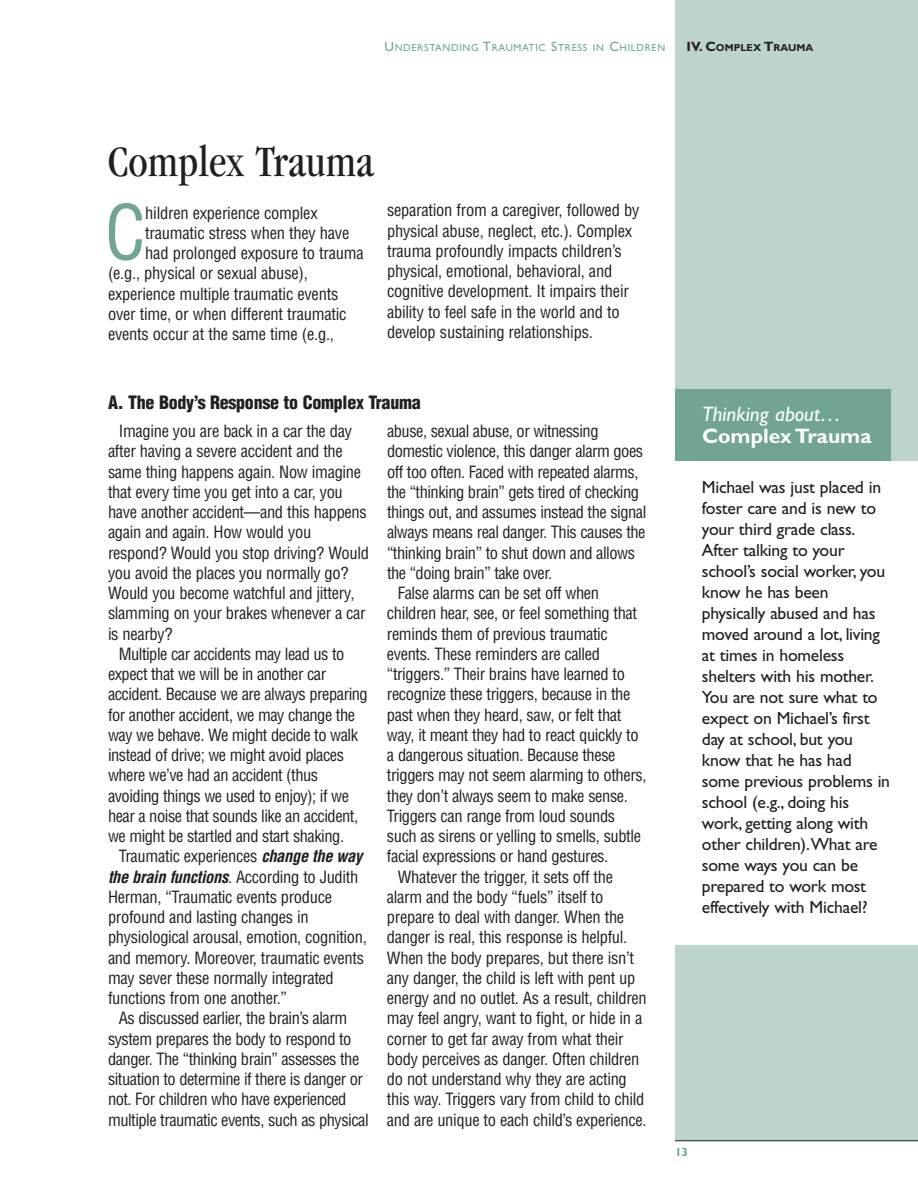
<style>
.page{position:relative;width:918px;height:1188px;background:#fff}
.page>*{position:absolute;margin:0;border:0;box-sizing:border-box;transform-origin:0 0}
.t1{font:condensed 73.65px "Helvetica";color:#71a492}
.t2{font:condensed 45px "Garamond";letter-spacing:.005em;color:#231f20}
.t3{font:italic 21px "Gill Sans";color:#fff}
.t4{font:700 21px "Gill Sans";color:#fff}
.t5{font:900 condensed 18px "Helvetica";letter-spacing:-.015em;color:#231f20}
.t6{font:17.7px/21px "Gill Sans";letter-spacing:-.015em;color:#231f20}
.t7{font:condensed 16.5px/20.2px "Helvetica";letter-spacing:-.02em;color:#231f20}
.t8{font:700 12px "Gill Sans";color:#71a492}
.t9{font:10.2px "Gill Sans";letter-spacing:.065em;color:#71a492}
.t10{font:700 10.2px "Gill Sans";color:#231f20}
.s1{font-size:13.5px}
.s2{font-weight:700;font-style:italic}
</style>
<div class="page">
<div style="left:675px;top:0;width:243px;height:1141px;background:#bdd4cb"></div>
<hr style="left:675px;top:1140px;width:243px;height:1px;background:#231f20">
<div style="left:675px;top:389px;width:216px;height:77px;background:#71a492"></div>
<div style="left:675px;top:461px;width:243px;height:484px;background:#fff"></div>
<p class="t9" style="left:384px;top:44px;width:282px"><span class="s1">U</span>NDERSTANDING <span class="s1">T</span>RAUMATIC <span class="s1">S</span>TRESS IN <span class="s1">C</span>HILDREN</p>
<p class="t10" style="left:687px;top:44px;width:128px"><span class="s1">IV. C</span>OMPLEX <span class="s1">T</span>RAUMA</p>
<h2 class="t2" style="left:108px;top:144px;width:267px">Complex Trauma</h2>
<h1 class="t1" style="left:105px;top:204px;width:42px">C</h1>
<p class="t7" style="left:145px;top:204px;width:174px">hildren experience complex</p>
<p class="t7" style="left:145px;top:224px;width:206px">traumatic stress when they have</p>
<p class="t7" style="left:145px;top:244px;width:220px">had prolonged exposure to trauma</p>
<p class="t7" style="left:108px;top:265px;width:201px">(e.g., physical or sexual abuse),</p>
<p class="t7" style="left:108px;top:285px;width:232px">experience multiple traumatic events</p>
<p class="t7" style="left:108px;top:305px;width:240px">over time, or when different traumatic</p>
<p class="t7" style="left:108px;top:325px;width:228px">events occur at the same time (e.g.,</p>
<p class="t7" style="left:387px;top:202px;width:254px">separation from a caregiver, followed by physical abuse, neglect, etc.). Complex trauma profoundly impacts children’s physical, emotional, behavioral, and cognitive development. It impairs their ability to feel safe in the world and to develop sustaining relationships.</p>
<p class="t5" style="left:108px;top:395px;width:314px">A. The Body’s Response to Complex Trauma</p>
<p class="t7" style="left:108px;top:422px;width:262px;text-indent:11px">Imagine you are back in a car the day after having a severe accident and the same thing happens again. Now imagine that every time you get into a car, you have another accident—and this happens again and again. How would you respond? Would you stop driving? Would you avoid the places you normally go?<br>Would you become watchful and jittery, slamming on your brakes whenever a car is nearby?</p>
<p class="t7" style="left:108px;top:645px;width:261px;text-indent:11px">Multiple car accidents may lead us to expect that we will be in another car accident. Because we are always preparing for another accident, we may change the way we behave. We might decide to walk instead of drive; we might avoid places where we’ve had an accident (thus avoiding things we used to enjoy); if we hear a noise that sounds like an accident, we might be startled and start shaking.</p>
<p class="t7" style="left:108px;top:848px;width:260px;text-indent:11px">Traumatic experiences <span class="s2">change the way the brain functions</span>. According to Judith Herman, “Traumatic events produce profound and lasting changes in physiological arousal, emotion, cognition, and memory. Moreover, traumatic events may sever these normally integrated functions from one another.”</p>
<p class="t7" style="left:108px;top:1010px;width:262px;text-indent:11px">As discussed earlier, the brain’s alarm system prepares the body to respond to danger. The “thinking brain” assesses the situation to determine if there is danger or not. For children who have experienced multiple traumatic events, such as physical</p>
<p class="t7" style="left:387px;top:422px;width:213px">abuse, sexual abuse, or witnessing</p>
<p class="t7" style="left:387px;top:443px;width:258px">domestic violence, this danger alarm goes</p>
<p class="t7" style="left:387px;top:463px;width:253px">off too often. Faced with repeated alarms,</p>
<p class="t7" style="left:387px;top:483px;width:254px">the “thinking brain” gets tired of checking</p>
<p class="t7" style="left:387px;top:503px;width:261px">things out, and assumes instead the signal</p>
<p class="t7" style="left:387px;top:524px;width:260px">always means real danger. This causes the</p>
<p class="t7" style="left:387px;top:544px;width:250px">“thinking brain” to shut down and allows</p>
<p class="t7" style="left:387px;top:564px;width:167px">the “doing brain” take over.</p>
<p class="t7" style="left:398px;top:584px;width:203px">False alarms can be set off when</p>
<p class="t7" style="left:387px;top:605px;width:252px">children hear, see, or feel something that</p>
<p class="t7" style="left:387px;top:625px;width:222px">reminds them of previous traumatic</p>
<p class="t7" style="left:387px;top:645px;width:214px">events. These reminders are called</p>
<p class="t7" style="left:387px;top:665px;width:239px">“triggers.” Their brains have learned to</p>
<p class="t7" style="left:387px;top:686px;width:245px">recognize these triggers, because in the</p>
<p class="t7" style="left:387px;top:706px;width:236px">past when they heard, saw, or felt that</p>
<p class="t7" style="left:387px;top:726px;width:253px">way, it meant they had to react quickly to</p>
<p class="t7" style="left:387px;top:746px;width:230px">a dangerous situation. Because these</p>
<p class="t7" style="left:387px;top:767px;width:261px">triggers may not seem alarming to others,</p>
<p class="t7" style="left:387px;top:787px;width:242px">they don’t always seem to make sense.</p>
<p class="t7" style="left:387px;top:807px;width:230px">Triggers can range from loud sounds</p>
<p class="t7" style="left:387px;top:827px;width:256px">such as sirens or yelling to smells, subtle</p>
<p class="t7" style="left:387px;top:848px;width:223px">facial expressions or hand gestures.</p>
<p class="t7" style="left:398px;top:868px;width:217px">Whatever the trigger, it sets off the</p>
<p class="t7" style="left:387px;top:888px;width:218px">alarm and the body “fuels” itself to</p>
<p class="t7" style="left:387px;top:908px;width:239px">prepare to deal with danger. When the</p>
<p class="t7" style="left:387px;top:929px;width:242px">danger is real, this response is helpful.</p>
<p class="t7" style="left:387px;top:949px;width:248px">When the body prepares, but there isn’t</p>
<p class="t7" style="left:387px;top:969px;width:250px">any danger, the child is left with pent up</p>
<p class="t7" style="left:387px;top:989px;width:261px">energy and no outlet. As a result, children</p>
<p class="t7" style="left:387px;top:1010px;width:257px">may feel angry, want to fight, or hide in a</p>
<p class="t7" style="left:387px;top:1030px;width:238px">corner to get far away from what their</p>
<p class="t7" style="left:387px;top:1050px;width:254px">body perceives as danger. Often children</p>
<p class="t7" style="left:387px;top:1070px;width:241px">do not understand why they are acting</p>
<p class="t7" style="left:387px;top:1091px;width:259px">this way. Triggers vary from child to child</p>
<p class="t7" style="left:387px;top:1111px;width:261px">and are unique to each child’s experience.</p>
<p class="t3" style="left:702px;top:406px;width:141px">Thinking about…</p>
<p class="t4" style="left:702px;top:428px;width:171px">Complex Trauma</p>
<p class="t6" style="left:702px;top:478px;width:190px">Michael was just placed in foster care and is new to your third grade class.<br>After talking to your school’s social worker, you know he has been physically abused and has moved around a lot, living at times in homeless shelters with his mother.<br>You are not sure what to expect on Michael’s first day at school, but you know that he has had some previous problems in school (e.g., doing his work, getting along with other children).What are some ways you can be prepared to work most effectively with Michael?</p>
<p class="t8" style="left:675px;top:1147px;width:15px">13</p>
</div>
